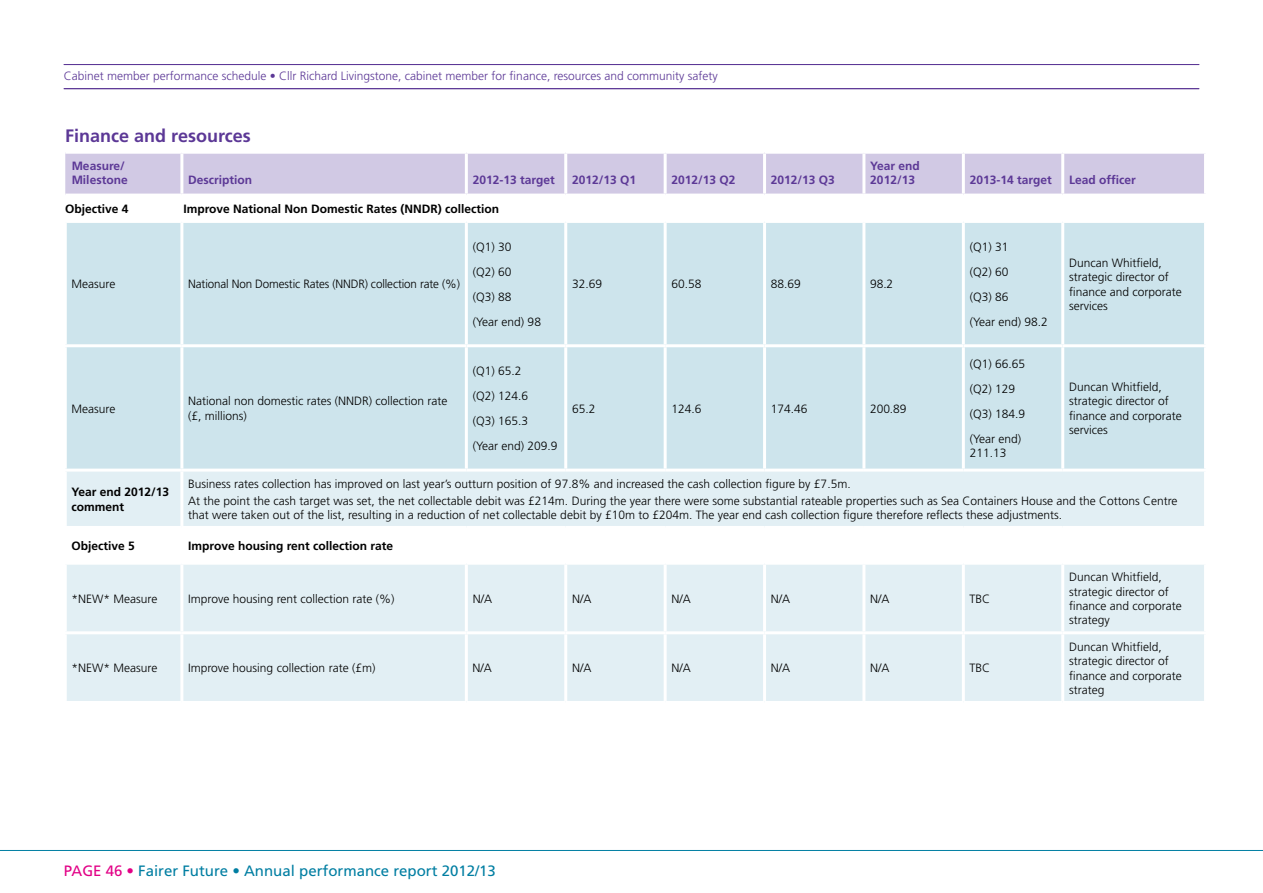
<style>
.page{position:relative;width:1263px;height:893px;background:#fff}
.page>*{position:absolute;margin:0;border:0;box-sizing:border-box;transform-origin:0 0}
.t1{font:700 18px "Frutiger";color:#5c3896}
.t2{font:15px "Frutiger";color:#007ea2}
.t3{font:300 12px/14.4px "Frutiger";color:#000}
.t4{font:700 12px/14.4px "Frutiger";color:#000}
.t5{font:300 12px "Frutiger";color:#5c3896}
.t6{font:700 12px/14.4px "Frutiger";color:#5c3896}
.s1{color:#e20086}
</style>
<div class="page">
<hr style="left:0;top:850px;width:1263px;height:1px;background:#007ea2">
<div style="left:65px;top:154px;width:1139px;height:40px;background:#d1c9e4"></div>
<div style="left:67px;top:223px;width:1137px;height:246px;background:#cde4ec"></div>
<svg style="left:67px;top:472px;width:1137px;height:229px;fill:#e2eff4"></svg>
<hr style="left:465px;top:565px;width:3px;height:66px;background:#fff">
<hr style="left:564px;top:565px;width:3px;height:66px;background:#fff">
<hr style="left:664px;top:565px;width:3px;height:66px;background:#fff">
<hr style="left:763px;top:565px;width:3px;height:66px;background:#fff">
<hr style="left:862px;top:565px;width:3px;height:66px;background:#fff">
<hr style="left:962px;top:565px;width:3px;height:66px;background:#fff">
<hr style="left:1061px;top:565px;width:3px;height:66px;background:#fff">
<hr style="left:465px;top:634px;width:3px;height:67px;background:#fff">
<hr style="left:564px;top:634px;width:3px;height:67px;background:#fff">
<hr style="left:664px;top:634px;width:3px;height:67px;background:#fff">
<hr style="left:763px;top:634px;width:3px;height:67px;background:#fff">
<hr style="left:862px;top:634px;width:3px;height:67px;background:#fff">
<hr style="left:962px;top:634px;width:3px;height:67px;background:#fff">
<hr style="left:1061px;top:634px;width:3px;height:67px;background:#fff">
<hr style="left:180px;top:154px;width:3px;height:40px;background:#fff">
<hr style="left:465px;top:154px;width:3px;height:40px;background:#fff">
<hr style="left:564px;top:154px;width:3px;height:40px;background:#fff">
<hr style="left:664px;top:154px;width:3px;height:40px;background:#fff">
<hr style="left:763px;top:154px;width:3px;height:40px;background:#fff">
<hr style="left:862px;top:154px;width:3px;height:40px;background:#fff">
<hr style="left:962px;top:154px;width:3px;height:40px;background:#fff">
<hr style="left:1061px;top:154px;width:3px;height:40px;background:#fff">
<hr style="left:180px;top:223px;width:3px;height:121px;background:#fff">
<hr style="left:180px;top:347px;width:3px;height:122px;background:#fff">
<hr style="left:465px;top:223px;width:3px;height:121px;background:#fff">
<hr style="left:465px;top:347px;width:3px;height:122px;background:#fff">
<hr style="left:564px;top:223px;width:3px;height:121px;background:#fff">
<hr style="left:564px;top:347px;width:3px;height:122px;background:#fff">
<hr style="left:664px;top:223px;width:3px;height:121px;background:#fff">
<hr style="left:664px;top:347px;width:3px;height:122px;background:#fff">
<hr style="left:763px;top:223px;width:3px;height:121px;background:#fff">
<hr style="left:763px;top:347px;width:3px;height:122px;background:#fff">
<hr style="left:862px;top:223px;width:3px;height:121px;background:#fff">
<hr style="left:862px;top:347px;width:3px;height:122px;background:#fff">
<hr style="left:962px;top:223px;width:3px;height:121px;background:#fff">
<hr style="left:962px;top:347px;width:3px;height:122px;background:#fff">
<hr style="left:1061px;top:223px;width:3px;height:121px;background:#fff">
<hr style="left:1061px;top:347px;width:3px;height:122px;background:#fff">
<hr style="left:180px;top:472px;width:3px;height:54px;background:#fff">
<hr style="left:180px;top:529px;width:3px;height:33px;background:#fff">
<hr style="left:180px;top:565px;width:3px;height:66px;background:#fff">
<hr style="left:180px;top:634px;width:3px;height:67px;background:#fff">
<hr style="left:64px;top:344px;width:118px;height:3px;background:#fff">
<hr style="left:182px;top:344px;width:284px;height:3px;background:#fff">
<hr style="left:466px;top:344px;width:100px;height:3px;background:#fff">
<hr style="left:566px;top:344px;width:99px;height:3px;background:#fff">
<hr style="left:665px;top:344px;width:99px;height:3px;background:#fff">
<hr style="left:764px;top:344px;width:100px;height:3px;background:#fff">
<hr style="left:864px;top:344px;width:99px;height:3px;background:#fff">
<hr style="left:963px;top:344px;width:100px;height:3px;background:#fff">
<hr style="left:1063px;top:344px;width:144px;height:3px;background:#fff">
<hr style="left:64px;top:526px;width:118px;height:3px;background:#fff">
<hr style="left:182px;top:526px;width:284px;height:3px;background:#fff">
<hr style="left:466px;top:526px;width:100px;height:3px;background:#fff">
<hr style="left:566px;top:526px;width:99px;height:3px;background:#fff">
<hr style="left:665px;top:526px;width:99px;height:3px;background:#fff">
<hr style="left:764px;top:526px;width:100px;height:3px;background:#fff">
<hr style="left:864px;top:526px;width:99px;height:3px;background:#fff">
<hr style="left:963px;top:526px;width:100px;height:3px;background:#fff">
<hr style="left:1063px;top:526px;width:144px;height:3px;background:#fff">
<hr style="left:64px;top:562px;width:118px;height:3px;background:#fff">
<hr style="left:182px;top:562px;width:284px;height:3px;background:#fff">
<hr style="left:466px;top:562px;width:100px;height:3px;background:#fff">
<hr style="left:566px;top:562px;width:99px;height:3px;background:#fff">
<hr style="left:665px;top:562px;width:99px;height:3px;background:#fff">
<hr style="left:764px;top:562px;width:100px;height:3px;background:#fff">
<hr style="left:864px;top:562px;width:99px;height:3px;background:#fff">
<hr style="left:963px;top:562px;width:100px;height:3px;background:#fff">
<hr style="left:1063px;top:562px;width:144px;height:3px;background:#fff">
<hr style="left:64px;top:631px;width:118px;height:3px;background:#fff">
<hr style="left:182px;top:631px;width:284px;height:3px;background:#fff">
<hr style="left:466px;top:631px;width:100px;height:3px;background:#fff">
<hr style="left:566px;top:631px;width:99px;height:3px;background:#fff">
<hr style="left:665px;top:631px;width:99px;height:3px;background:#fff">
<hr style="left:764px;top:631px;width:100px;height:3px;background:#fff">
<hr style="left:864px;top:631px;width:99px;height:3px;background:#fff">
<hr style="left:963px;top:631px;width:100px;height:3px;background:#fff">
<hr style="left:1063px;top:631px;width:144px;height:3px;background:#fff">
<hr style="left:64px;top:88px;width:1135px;height:1px;background:#5c3896">
<hr style="left:64px;top:64px;width:1135px;height:1px;background:#5c3896">
<p class="t5" style="left:64px;top:69px;width:656px">Cabinet member performance schedule • Cllr Richard Livingstone, cabinet member for finance, resources and community safety</p>
<h1 class="t1" style="left:65px;top:125px;width:187px">Finance and resources</h1>
<p class="t6" style="left:72px;top:159px;width:58px">Measure/<br>Milestone</p>
<p class="t6" style="left:188px;top:173px;width:65px">Description</p>
<p class="t6" style="left:473px;top:173px;width:84px">2012-13 target</p>
<p class="t6" style="left:572px;top:173px;width:66px">2012/13 Q1</p>
<p class="t6" style="left:671px;top:173px;width:66px">2012/13 Q2</p>
<p class="t6" style="left:771px;top:173px;width:66px">2012/13 Q3</p>
<p class="t4" style="left:65px;top:201px;width:65px">Objective 4</p>
<p class="t4" style="left:183px;top:201px;width:317px">Improve National Non Domestic Rates (NNDR) collection</p>
<p class="t6" style="left:870px;top:159px;width:51px">Year end<br>2012/13</p>
<p class="t3" style="left:72px;top:277px;width:45px">Measure</p>
<p class="t3" style="left:188px;top:277px;width:273px">National Non Domestic Rates (NNDR) collection rate (%)</p>
<p class="t3" style="left:473px;top:234px;width:70px;line-height:25px">(Q1) 30<br>(Q2) 60<br>(Q3) 88<br>(Year end) 98</p>
<p class="t3" style="left:72px;top:401px;width:45px">Measure</p>
<p class="t3" style="left:188px;top:394px;width:261px">National non domestic rates (NNDR) collection rate (£, millions)</p>
<p class="t3" style="left:473px;top:358px;width:86px;line-height:25px">(Q1) 65.2<br>(Q2) 124.6<br>(Q3) 165.3<br>(Year end) 209.9</p>
<p class="t3" style="left:572px;top:277px;width:32px">32.69</p>
<p class="t3" style="left:671px;top:277px;width:32px">60.58</p>
<p class="t3" style="left:771px;top:277px;width:32px">88.69</p>
<p class="t3" style="left:870px;top:277px;width:24px">98.2</p>
<p class="t3" style="left:572px;top:401px;width:25px">65.2</p>
<p class="t3" style="left:671px;top:401px;width:32px">124.6</p>
<p class="t3" style="left:771px;top:401px;width:38px">174.46</p>
<p class="t3" style="left:870px;top:401px;width:38px">200.89</p>
<p class="t6" style="left:970px;top:173px;width:84px">2013-14 target</p>
<p class="t6" style="left:1069px;top:173px;width:68px">Lead officer</p>
<p class="t3" style="left:970px;top:234px;width:80px;line-height:25px">(Q1) 31<br>(Q2) 60<br>(Q3) 86<br>(Year end) 98.2</p>
<p class="t3" style="left:970px;top:351px;width:57px;line-height:25px">(Q1) 66.65 (Q2) 129 (Q3) 184.9 (Year end)</p>
<p class="t3" style="left:970px;top:446px;width:38px">211.13</p>
<p class="t3" style="left:1069px;top:255px;width:114px">Duncan Whitfield, strategic director of finance and corporate services</p>
<p class="t3" style="left:1069px;top:380px;width:114px">Duncan Whitfield, strategic director of finance and corporate services</p>
<p class="t4" style="left:72px;top:485px;width:99px">Year end 2012/13 comment</p>
<p class="t3" style="left:188px;top:476px;width:991px;line-height:16.5px">Business rates collection has improved on last year’s outturn position of 97.8% and increased the cash collection figure by £7.5m.<br>At the point the cash target was set, the net collectable debit was £214m. During the year there were some substantial rateable properties such as Sea Containers House and the Cottons Centre</p>
<p class="t3" style="left:188px;top:508px;width:875px">that were taken out of the list, resulting in a reduction of net collectable debit by £10m to £204m. The year end cash collection figure therefore reflects these adjustments.</p>
<p class="t4" style="left:72px;top:538px;width:65px">Objective 5</p>
<p class="t4" style="left:188px;top:538px;width:206px">Improve housing rent collection rate</p>
<p class="t3" style="left:72px;top:591px;width:87px">*NEW* Measure</p>
<p class="t3" style="left:188px;top:591px;width:208px">Improve housing rent collection rate (%)</p>
<p class="t3" style="left:473px;top:591px;width:21px">N/A</p>
<p class="t3" style="left:572px;top:591px;width:21px">N/A</p>
<p class="t3" style="left:671px;top:591px;width:21px">N/A</p>
<p class="t3" style="left:771px;top:591px;width:21px">N/A</p>
<p class="t3" style="left:870px;top:591px;width:21px">N/A</p>
<p class="t3" style="left:970px;top:591px;width:22px">TBC</p>
<p class="t3" style="left:72px;top:661px;width:87px">*NEW* Measure</p>
<p class="t3" style="left:188px;top:661px;width:189px">Improve housing collection rate (£m)</p>
<p class="t3" style="left:473px;top:661px;width:21px">N/A</p>
<p class="t3" style="left:572px;top:661px;width:21px">N/A</p>
<p class="t3" style="left:671px;top:661px;width:21px">N/A</p>
<p class="t3" style="left:771px;top:661px;width:21px">N/A</p>
<p class="t3" style="left:870px;top:661px;width:21px">N/A</p>
<p class="t3" style="left:969px;top:661px;width:22px">TBC</p>
<p class="t2" style="left:64px;top:862px;width:434px"><span class="s1">PAGE 46 •</span> Fairer Future • Annual performance report 2012/13</p>
<p class="t3" style="left:1069px;top:570px;width:114px">Duncan Whitfield, strategic director of finance and corporate strategy</p>
<p class="t3" style="left:1069px;top:639px;width:114px">Duncan Whitfield, strategic director of finance and corporate strateg</p>
</div>
